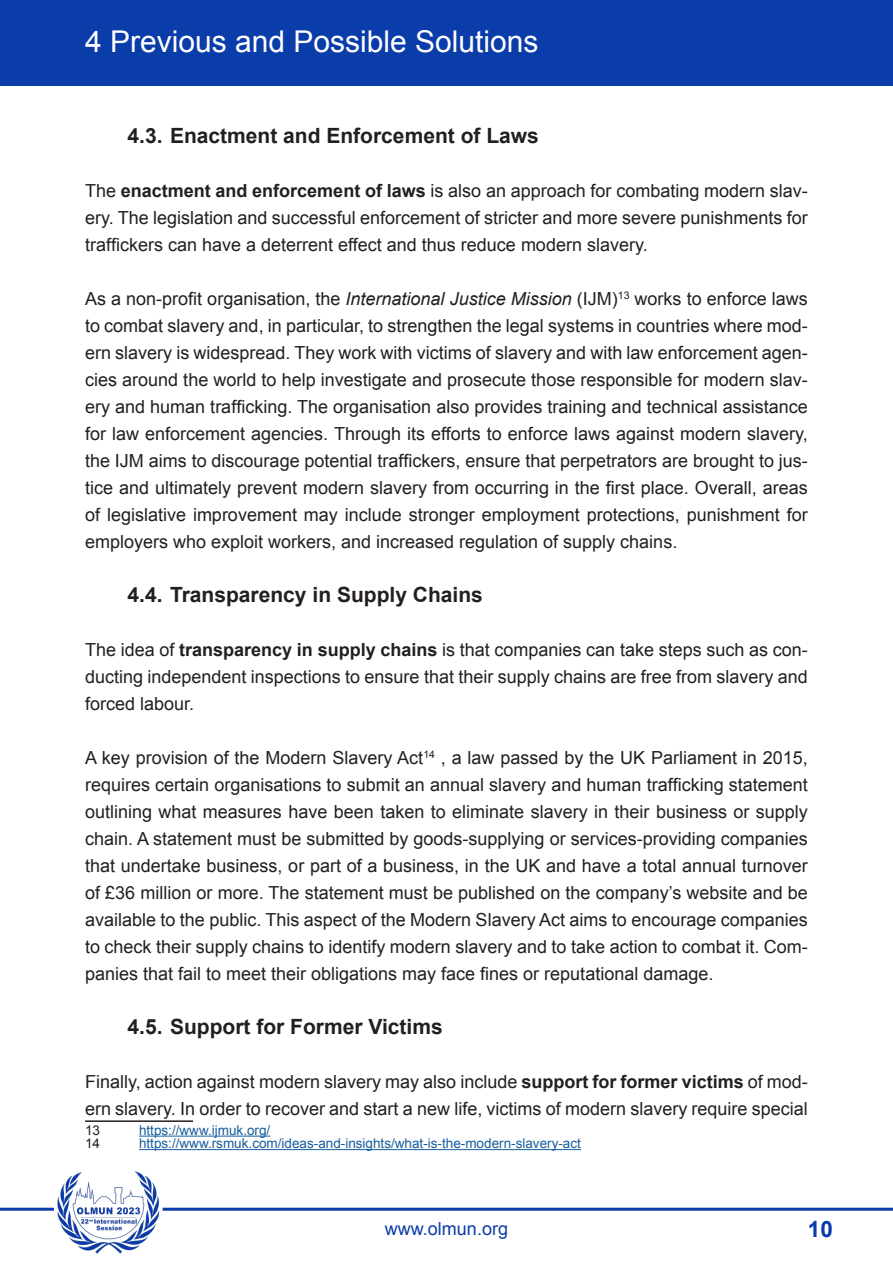
<style>
.page{position:relative;width:893px;height:1263px;background:#fff}
.page>*{position:absolute;margin:0;border:0;box-sizing:border-box;transform-origin:0 0}
.t1{font:30px "Arial";color:#fff}
.t2{font:700 22.5px "Arial";color:#0a3caa}
.t3{font:700 21px "Arial";color:#231f20}
.Body{font:18px/27px "Arial";color:#231f20;text-align:justify}
.t4{font:18px "Arial";color:#0a3caa}
.Footnotes{font:13.5px "Arial";color:#175d9e}
.Footnotes-2{font:13.5px "Arial";color:#231f20}
.s1{font-weight:700}
.s2{font-style:italic}
</style>
<div class="page">
<hr style="left:0;top:1208px;width:54px;height:3px;background:#0a3caa">
<hr style="left:163px;top:1208px;width:730px;height:3px;background:#0a3caa">
<div style="left:0;top:0;width:893px;height:85px;background:#0a3caa"></div>
<hr style="left:85px;top:1120px;width:108px;height:2px;background:#231f20">
<hr style="left:139px;top:1135px;width:131px;height:1px;background:#175d9e">
<hr style="left:139px;top:1149px;width:442px;height:1px;background:#175d9e">
<img style="left:57px;top:1171px;width:103px;height:83px">
<p class="t1" style="left:85px;top:21px;width:455px">4 Previous and Possible Solutions</p>
<p class="t3" style="left:128px;top:122px;width:413px">4.3. Enactment and Enforcement of Laws</p>
<p class="Body" style="left:85px;top:177px;width:724px">The <span class="s1">enactment and enforcement of laws</span> is also an approach for combating modern slav&shy;ery. The legislation and successful enforcement of stricter and more severe punishments for traffickers can have a deterrent effect and thus reduce modern slavery.</p>
<p class="Body" style="left:85px;top:285px;width:724px">As a non-profit organisation, the <span class="s2">International Justice Mission</span> (IJM)<sup>13</sup> works to enforce laws to combat slavery and, in particular, to strengthen the legal systems in countries where mod&shy;ern slavery is widespread. They work with victims of slavery and with law enforcement agen&shy;cies around the world to help investigate and prosecute those responsible for modern slav&shy;ery and human trafficking. The organisation also provides training and technical assistance for law enforcement agencies. Through its efforts to enforce laws against modern slavery, the IJM aims to discourage potential traffickers, ensure that perpetrators are brought to jus&shy;tice and ultimately prevent modern slavery from occurring in the first place. Overall, areas of legislative improvement may include stronger employment protections, punishment for employers who exploit workers, and increased regulation of supply chains.</p>
<p class="t3" style="left:128px;top:581px;width:357px">4.4. Transparency in Supply Chains</p>
<p class="Body" style="left:85px;top:636px;width:724px">The idea of <span class="s1">transparency in supply chains</span> is that companies can take steps such as con&shy;ducting independent inspections to ensure that their supply chains are free from slavery and forced labour.</p>
<p class="Body" style="left:85px;top:744px;width:724px">A key provision of the Modern Slavery Act<sup>14</sup> , a law passed by the UK Parliament in 2015, requires certain organisations to submit an annual slavery and human trafficking statement outlining what measures have been taken to eliminate slavery in their business or supply chain. A statement must be submitted by goods-supplying or services-providing companies that undertake business, or part of a business, in the UK and have a total annual turnover of £36 million or more. The statement must be published on the company’s website and be available to the public. This aspect of the Modern Slavery Act aims to encourage companies to check their supply chains to identify modern slavery and to take action to combat it. Com&shy;panies that fail to meet their obligations may face fines or reputational damage.</p>
<p class="t3" style="left:128px;top:1013px;width:317px">4.5. Support for Former Victims</p>
<p class="Body" style="left:85px;top:1068px;width:724px">Finally, action against modern slavery may also include <span class="s1">support for former victims</span> of mod&shy;ern slavery. In order to recover and start a new life, victims of modern slavery require special</p>
<p class="Footnotes-2" style="left:85px;top:1121px;width:17px">13</p>
<p class="Footnotes" style="left:139px;top:1121px;width:133px">https://www.ijmuk.org/</p>
<p class="Footnotes-2" style="left:85px;top:1134px;width:17px">14</p>
<p class="Footnotes" style="left:139px;top:1134px;width:443px">https://www.rsmuk.com/ideas-and-insights/what-is-the-modern-slavery-act</p>
<p class="t4" style="left:385px;top:1216px;width:125px">www.olmun.org</p>
<p class="t2" style="left:808px;top:1214px;width:27px">10</p>
</div>
